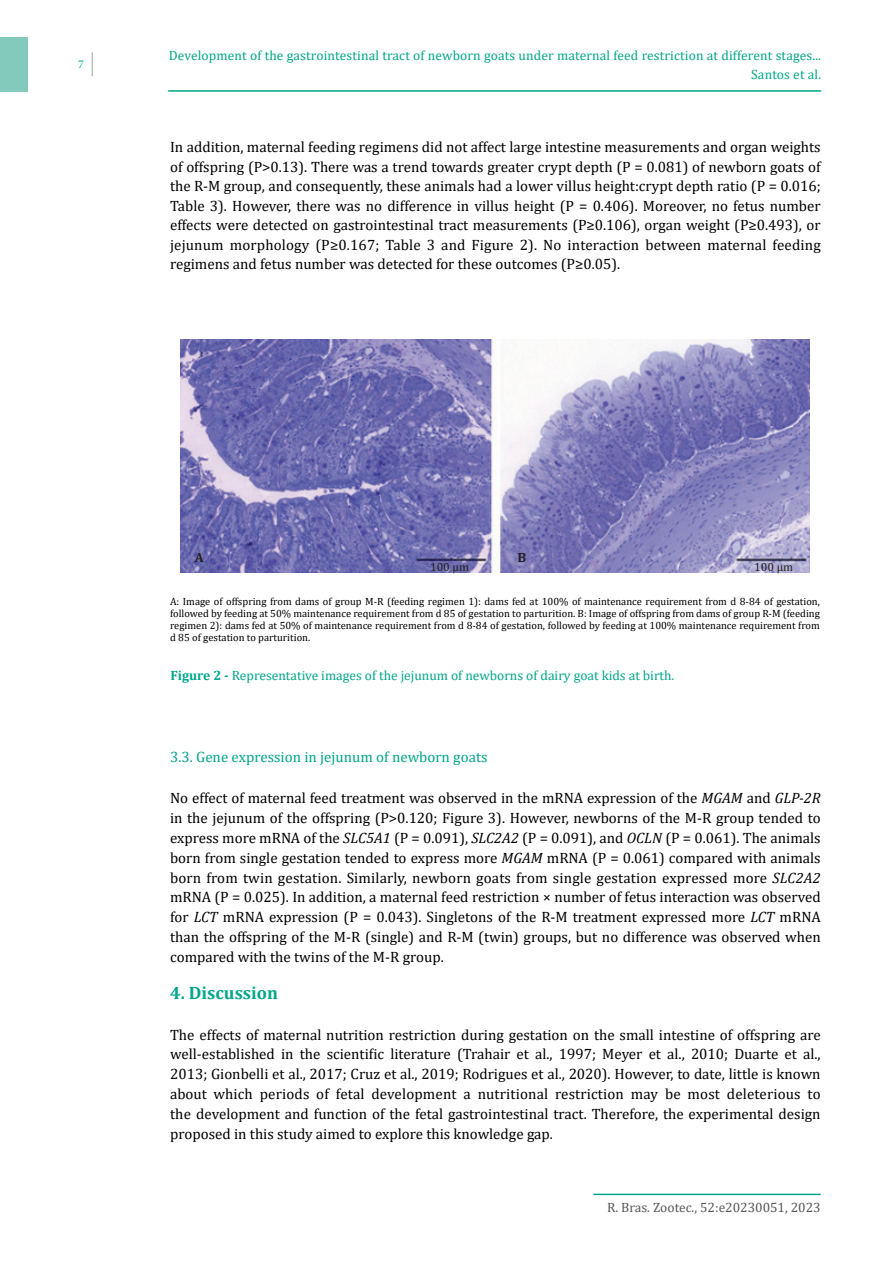
<style>
.page{position:relative;width:893px;height:1263px;background:#fff}
.page>*{position:absolute;margin:0;border:0;box-sizing:border-box;transform-origin:0 0}
.Sub1{font:700 18px "Cambria";color:#00a689}
.Texto{font:15px/19.8px "Cambria";color:#000;text-align:justify}
.Sub1-2{font:15px "Cambria";color:#00a689}
.Título_Figura_Tabela{font:13.5px/19.2px "Cambria";letter-spacing:.01em;color:#00a689;text-align:right}
.t1{font:13.5px "Cambria";color:#57585a}
.t2{font:700 13.5px "Cambria";color:#231f20}
.t3{font:12px "Cambria";color:#231f20}
.t4{font:12px "Minion Pro";color:#00a689}
.Notas_Figura_Tabela{font:10.5px/12px "Cambria";color:#000;text-align:justify}
.s1{font-weight:700}
.s2{font-style:italic}
</style>
<div class="page">
<hr style="left:593px;top:1193px;width:228px;height:2px;background:#00a689">
<div style="left:0;top:37px;width:27px;height:55px;background:#84cabc"></div>
<svg style="left:92px;top:53px;width:1px;height:23px"></svg>
<hr style="left:169px;top:90px;width:652px;height:2px;background:#00a689">
<img style="left:181px;top:340px;width:628px;height:233px">
<p class="t4" style="left:78px;top:57px;width:7px">7</p>
<p class="Título_Figura_Tabela" style="left:169px;top:45px;width:654px">Development of the gastrointestinal tract of newborn goats under maternal feed restriction at different stages...<br>Santos et al.</p>
<p class="Texto" style="left:170px;top:137px;width:652px">In addition, maternal feeding regimens did not affect large intestine measurements and organ weights of offspring (P&gt;0.13). There was a trend towards greater crypt depth (P = 0.081) of newborn goats of the R-M group, and consequently, these animals had a lower villus height:crypt depth ratio (P = 0.016; Table 3). However, there was no difference in villus height (P = 0.406). Moreover, no fetus number effects were detected on gastrointestinal tract measurements (P≥0.106), organ weight (P≥0.493), or jejunum morphology (P≥0.167; Table 3 and Figure 2). No interaction between maternal feeding regimens and fetus number was detected for these outcomes (P≥0.05).</p>
<p class="t2" style="left:195px;top:548px;width:10px">A</p>
<p class="t2" style="left:517px;top:548px;width:10px">B</p>
<p class="t3" style="left:430px;top:558px;width:41px">100 μm</p>
<p class="t3" style="left:754px;top:558px;width:41px">100 μm</p>
<p class="Notas_Figura_Tabela" style="left:170px;top:595px;width:651px">A: Image of offspring from dams of group M-R (feeding regimen 1): dams fed at 100% of maintenance requirement from d 8-84 of gestation, followed by feeding at 50% maintenance requirement from d 85 of gestation to parturition. B: Image of offspring from dams of group R-M (feeding regimen 2): dams fed at 50% of maintenance requirement from d 8-84 of gestation, followed by feeding at 100% maintenance requirement from d 85 of gestation to parturition.</p>
<p class="Título_Figura_Tabela" style="left:170px;top:666px;width:505px"><span class="s1">Figure 2 -</span> Representative images of the jejunum of newborns of dairy goat kids at birth.</p>
<p class="Sub1-2" style="left:170px;top:748px;width:319px">3.3. Gene expression in jejunum of newborn goats</p>
<p class="Texto" style="left:170px;top:788px;width:652px">No effect of maternal feed treatment was observed in the mRNA expression of the <span class="s2">MGAM</span> and <span class="s2">GLP-2R </span>in the jejunum of the offspring (P&gt;0.120; Figure 3). However, newborns of the M-R group tended to express more mRNA of the <span class="s2">SLC5A1</span> (P = 0.091), <span class="s2">SLC2A2</span> (P = 0.091), and <span class="s2">OCLN</span> (P = 0.061). The animals born from single gestation tended to express more <span class="s2">MGAM</span> mRNA (P = 0.061) compared with animals born from twin gestation. Similarly, newborn goats from single gestation expressed more <span class="s2">SLC2A2 </span>mRNA (P = 0.025). In addition, a maternal feed restriction × number of fetus interaction was observed for <span class="s2">LCT</span> mRNA expression (P = 0.043). Singletons of the R-M treatment expressed more <span class="s2">LCT</span> mRNA than the offspring of the M-R (single) and R-M (twin) groups, but no difference was observed when compared with the twins of the M-R group.</p>
<p class="Sub1" style="left:170px;top:980px;width:109px">4. Discussion</p>
<p class="Texto" style="left:170px;top:1024px;width:652px">The effects of maternal nutrition restriction during gestation on the small intestine of offspring are well-established in the scientific literature (Trahair et al., 1997; Meyer et al., 2010; Duarte et al., 2013; Gionbelli et al., 2017; Cruz et al., 2019; Rodrigues et al., 2020). However, to date, little is known about which periods of fetal development a nutritional restriction may be most deleterious to the development and function of the fetal gastrointestinal tract. Therefore, the experimental design proposed in this study aimed to explore this knowledge gap.</p>
<p class="t1" style="left:607px;top:1199px;width:215px">R. Bras. Zootec., 52:e20230051, 2023</p>
</div>
